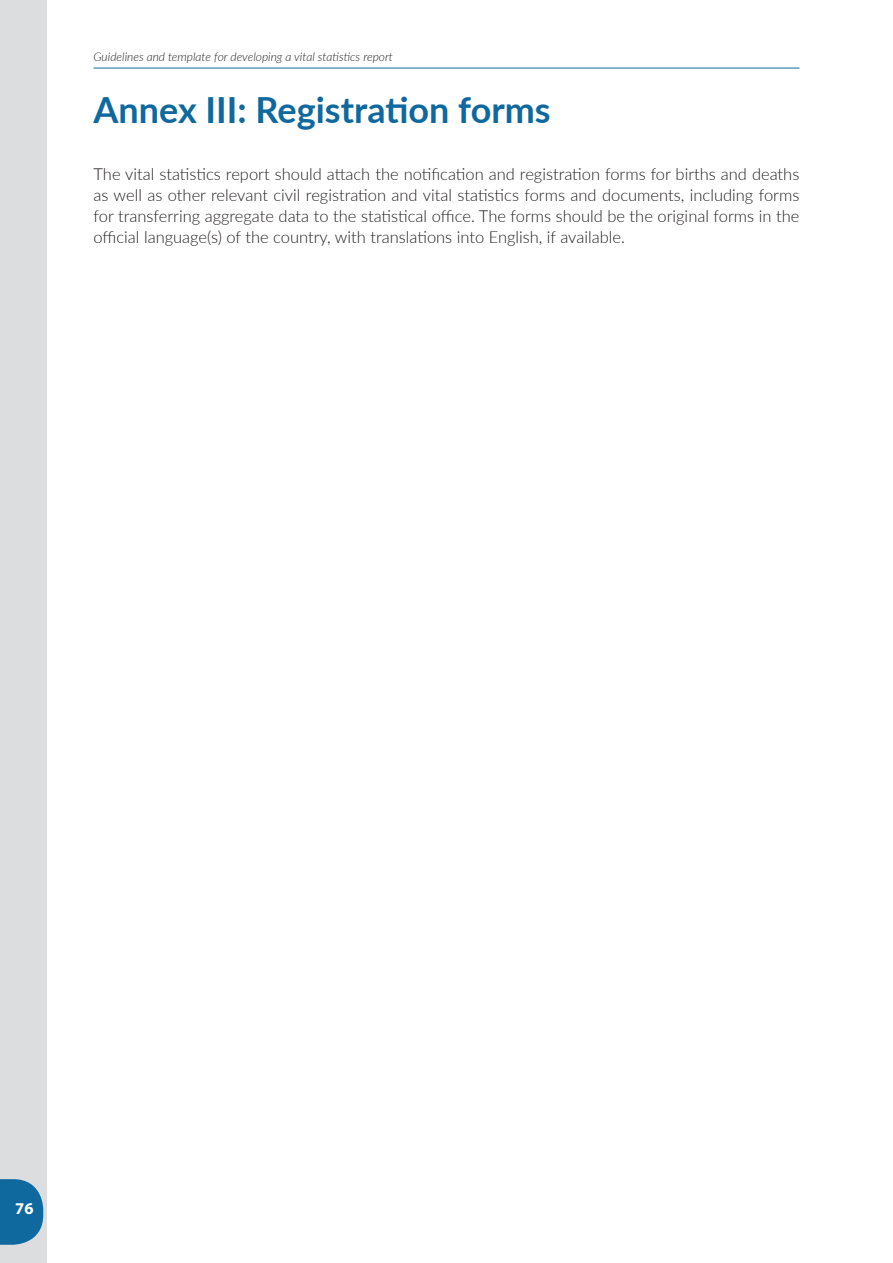
<style>
.page{position:relative;width:893px;height:1263px;background:#fff}
.page>*{position:absolute;margin:0;border:0;box-sizing:border-box;transform-origin:0 0}
.t1{font:700 36px "Lato";color:#10699e}
.t2{font:300 16.5px/21px "Lato";color:#231f20;text-align:justify}
.t3{font:700 16.5px "Myriad Pro";color:#fff}
.t4{font:italic 300 12px "Lato";color:#231f20}
</style>
<div class="page">
<div style="left:0;top:0;width:47px;height:1263px;background:#dcdddf"></div>
<svg style="left:0;top:1179px;width:43px;height:66px;background:#2a77a6"></svg>
<hr style="left:94px;top:68px;width:705px;height:1px;background:#10699e">
<p class="t4" style="left:94px;top:48px;width:301px">Guidelines and template for developing a vital statistics report</p>
<h1 class="t1" style="left:94px;top:83px;width:459px">Annex III: Registration forms</h1>
<p class="t2" style="left:94px;top:163px;width:707px">The vital statistics report should attach the notification and registration forms for births and deaths as well as other relevant civil registration and vital statistics forms and documents, including forms for transferring aggregate data to the statistical office. The forms should be the original forms in the official language(s) of the country, with translations into English, if available.</p>
<p class="t3" style="left:15px;top:1199px;width:20px">76</p>
</div>
